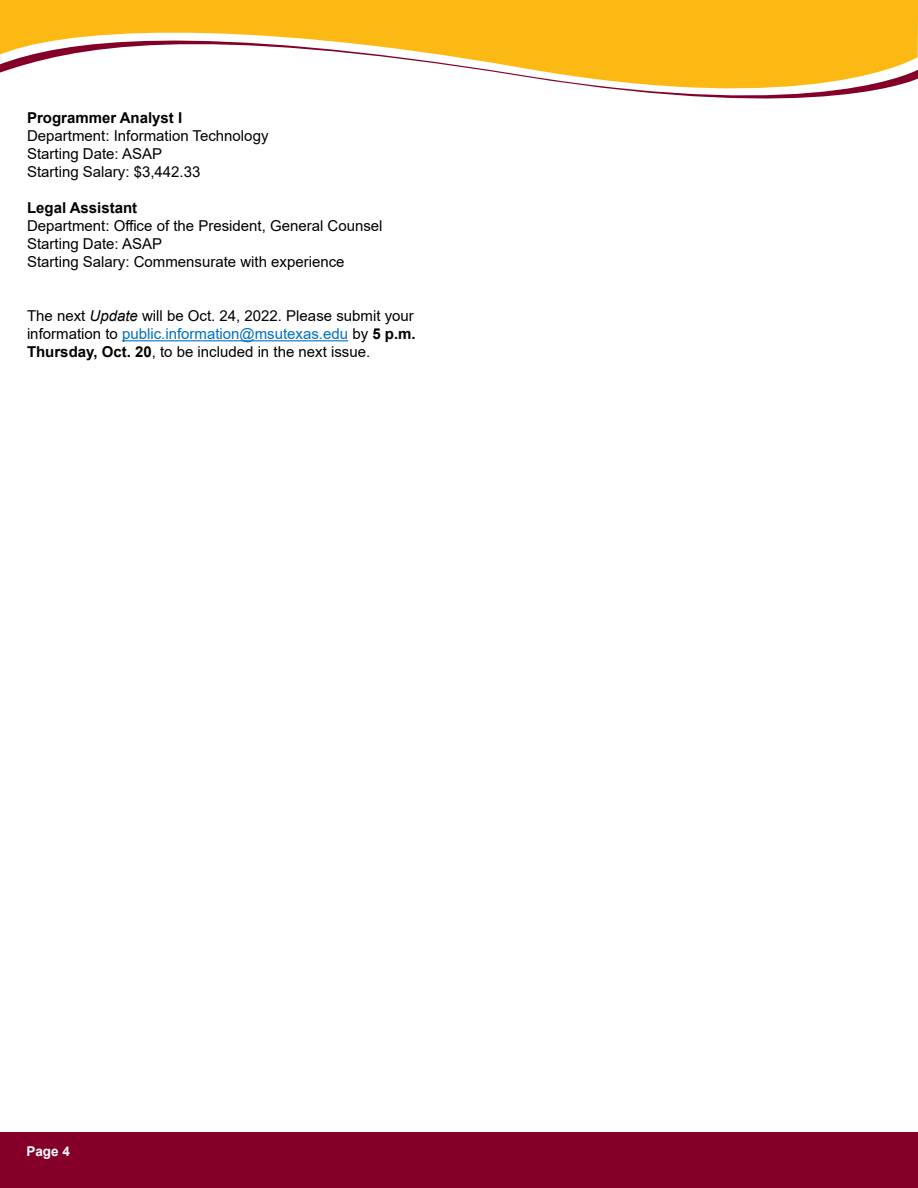
<style>
.page{position:relative;width:918px;height:1188px;background:#fff}
.page>*{position:absolute;margin:0;border:0;box-sizing:border-box;transform-origin:0 0}
.t1{font:15px/18px "Arial";color:#000}
.t2{font:700 15px "Arial";color:#000}
.t3{font:700 13.5px "Arial";color:#fff}
.s1{font-style:italic}
.s2{color:#0070c0}
.s3{font-weight:700}
</style>
<div class="page">
<hr style="left:122px;top:340px;width:226px;height:1px;background:#0070c0">
<div style="left:0;top:0;width:918px;height:21px;background:#fdb913"></div>
<svg style="left:0;top:21px;width:918px;height:78px"></svg>
<div style="left:0;top:1133px;width:918px;height:55px;background:#840029"></div>
<h5 class="t2" style="left:27px;top:107px;width:157px">Programmer Analyst I</h5>
<p class="t1" style="left:27px;top:127px;width:243px">Department: Information Technology<br>Starting Date: ASAP<br>Starting Salary: $3,442.33</p>
<h5 class="t2" style="left:27px;top:197px;width:112px">Legal Assistant</h5>
<p class="t1" style="left:27px;top:217px;width:357px">Department: Office of the President, General Counsel<br>Starting Date: ASAP<br>Starting Salary: Commensurate with experience</p>
<p class="t1" style="left:27px;top:307px;width:390px">The next <span class="s1">Update</span> will be Oct. 24, 2022. Please submit your information to <span class="s2">public.information@msutexas.edu</span> by <span class="s3">5 p.m.<br>Thursday, Oct. 20</span>, to be included in the next issue.</p>
<p class="t3" style="left:26px;top:1142px;width:45px">Page 4</p>
</div>
